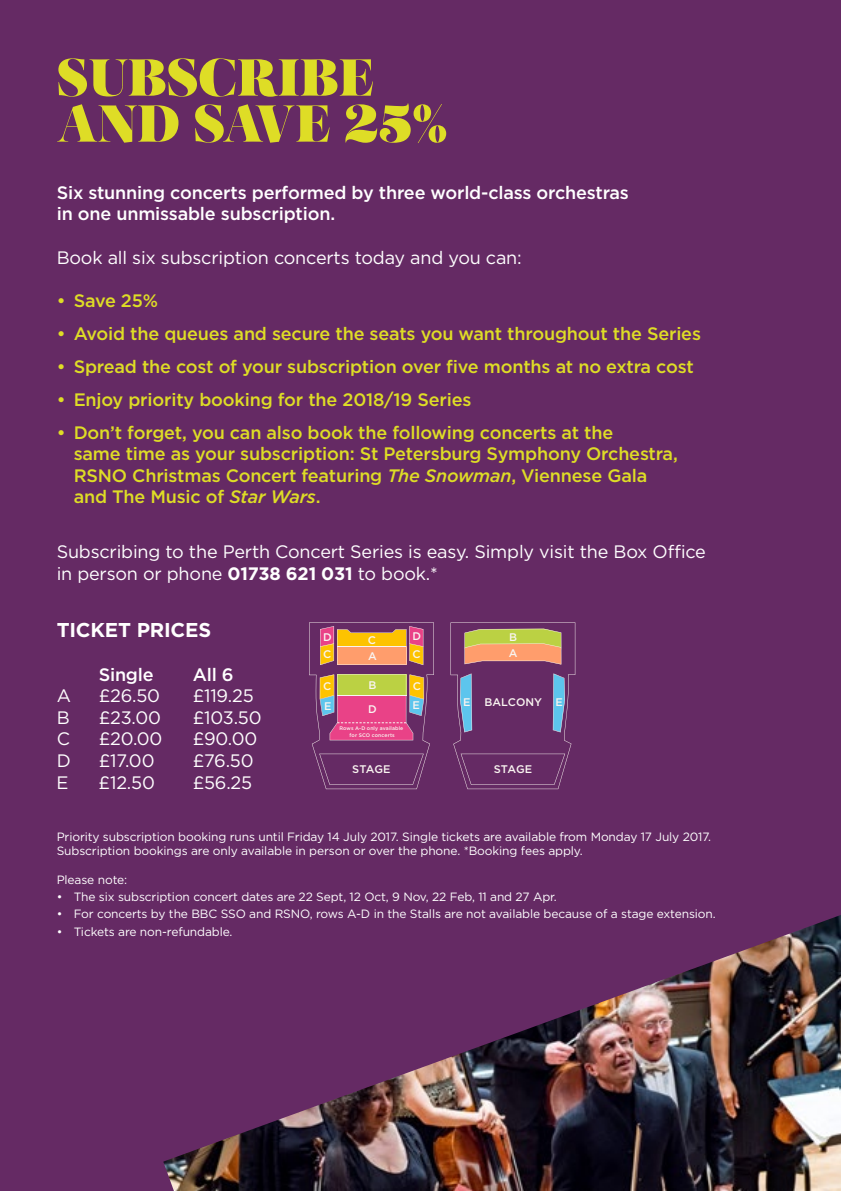
<style>
.page{position:relative;width:842px;height:1191px;background:#fff}
.page>*{position:absolute;margin:0;border:0;box-sizing:border-box;transform-origin:0 0}
.t1{font:52px/46px "Salome";color:#dedd26}
.t2{font:700 20px "Gotham";letter-spacing:-.01em;color:#fff}
.t3{font:500 18px/21.6px "Gotham";letter-spacing:-.01em;color:#dedd26}
.t4{font:18px/21.6px "Gotham";letter-spacing:-.01em;color:#fff}
.t5{font:500 18px/21.6px "Gotham";letter-spacing:-.01em;color:#fff}
.t6{font:12px/14.4px "Gotham";letter-spacing:-.01em;color:#fff}
.t7{font:500 11px "Gotham";color:#f9f4f0}
.t8{font:500 5.2px/6.2px "Gotham";letter-spacing:.02em;color:#f9f4f0;text-align:center}
.s1{font-style:italic}
.s2{font-weight:700}
</style>
<div class="page">
<div style="left:0;top:1px;width:840px;height:1190px;background:#652a64"></div>
<svg style="left:450px;top:622px;width:125px;height:167px"></svg>
<svg style="left:309px;top:622px;width:125px;height:167px"></svg>
<img style="left:163px;top:915px;width:677px;height:276px">
<h1 class="t1" style="left:57px;top:54px;width:393px">SUBSCRIBE<br>AND SAVE 25%</h1>
<h3 class="t5" style="left:57px;top:181px;width:574px">Six stunning concerts performed by three world-class orchestras in one unmissable subscription.</h3>
<h3 class="t4" style="left:57px;top:246px;width:467px">Book all six subscription concerts today and you can:</h3>
<h3 class="t3" style="left:57px;top:289px;width:103px">• Save 25%</h3>
<h3 class="t3" style="left:57px;top:322px;width:646px">• Avoid the queues and secure the seats you want throughout the Series</h3>
<h3 class="t3" style="left:57px;top:355px;width:638px">• Spread the cost of your subscription over five months at no extra cost</h3>
<h3 class="t3" style="left:57px;top:388px;width:416px">• Enjoy priority booking for the 2018/19 Series</h3>
<h3 class="t3" style="left:74px;top:421px;width:606px;text-indent:-17px">• Don’t forget, you can also book the following concerts at the<br>same time as your subscription: St Petersburg Symphony Orchestra, RSNO Christmas Concert featuring <span class="s1">The Snowman</span>, Viennese Gala and The Music of <span class="s1">Star Wars</span>.</h3>
<h3 class="t4" style="left:57px;top:540px;width:651px">Subscribing to the Perth Concert Series is easy. Simply visit the Box Office in person or phone <span class="s2">01738 621 031</span> to book.*</h3>
<h2 class="t2" style="left:57px;top:617px;width:156px">TICKET PRICES</h2>
<h3 class="t5" style="left:99px;top:663px;width:57px">Single</h3>
<h3 class="t5" style="left:193px;top:663px;width:43px">All 6</h3>
<h3 class="t4" style="left:57px;top:684px;width:16px">A</h3>
<h3 class="t4" style="left:99px;top:684px;width:63px">£26.50</h3>
<h3 class="t4" style="left:193px;top:684px;width:63px">£119.25</h3>
<h3 class="t4" style="left:57px;top:706px;width:14px">B</h3>
<h3 class="t4" style="left:99px;top:706px;width:64px">£23.00</h3>
<h3 class="t4" style="left:193px;top:706px;width:70px">£103.50</h3>
<h3 class="t4" style="left:57px;top:728px;width:15px">C</h3>
<h3 class="t4" style="left:99px;top:728px;width:65px">£20.00</h3>
<h3 class="t4" style="left:193px;top:728px;width:66px">£90.00</h3>
<h3 class="t4" style="left:57px;top:749px;width:16px">D</h3>
<h3 class="t4" style="left:99px;top:749px;width:57px">£17.00</h3>
<h3 class="t4" style="left:193px;top:749px;width:63px">£76.50</h3>
<h3 class="t4" style="left:57px;top:771px;width:14px">E</h3>
<h3 class="t4" style="left:99px;top:771px;width:58px">£12.50</h3>
<h3 class="t4" style="left:193px;top:771px;width:61px">£56.25</h3>
<p class="t7" style="left:323px;top:629px;width:10px">D</p>
<p class="t7" style="left:412px;top:629px;width:10px">D</p>
<p class="t7" style="left:368px;top:632px;width:10px">C</p>
<p class="t7" style="left:323px;top:647px;width:10px">C</p>
<p class="t7" style="left:412px;top:646px;width:10px">C</p>
<p class="t7" style="left:368px;top:648px;width:10px">A</p>
<p class="t7" style="left:369px;top:677px;width:9px">B</p>
<p class="t7" style="left:323px;top:679px;width:10px">C</p>
<p class="t7" style="left:413px;top:679px;width:10px">C</p>
<p class="t7" style="left:324px;top:698px;width:9px">E</p>
<p class="t7" style="left:412px;top:698px;width:9px">E</p>
<p class="t7" style="left:368px;top:701px;width:10px">D</p>
<p class="t7" style="left:509px;top:629px;width:9px">B</p>
<p class="t7" style="left:509px;top:645px;width:10px">A</p>
<p class="t7" style="left:484px;top:695px;width:59px">BALCONY</p>
<p class="t7" style="left:463px;top:695px;width:9px">E</p>
<p class="t7" style="left:555px;top:695px;width:9px">E</p>
<p class="t8" style="left:340px;top:725px;width:65px">Rows A-D only available for SCO concerts</p>
<p class="t7" style="left:352px;top:762px;width:40px">STAGE</p>
<p class="t7" style="left:494px;top:762px;width:40px">STAGE</p>
<p class="t6" style="left:57px;top:829px;width:656px">Priority subscription booking runs until Friday 14 July 2017. Single tickets are available from Monday 17 July 2017.<br>Subscription bookings are only available in person or over the phone. *Booking fees apply.</p>
<p class="t6" style="left:57px;top:872px;width:72px">Please note:</p>
<p class="t6" style="left:57px;top:889px;width:502px">• The six subscription concert dates are 22 Sept, 12 Oct, 9 Nov, 22 Feb, 11 and 27 Apr.</p>
<p class="t6" style="left:57px;top:906px;width:661px">• For concerts by the BBC SSO and RSNO, rows A-D in the Stalls are not available because of a stage extension.</p>
<p class="t6" style="left:57px;top:924px;width:177px">• Tickets are non-refundable.</p>
</div>
